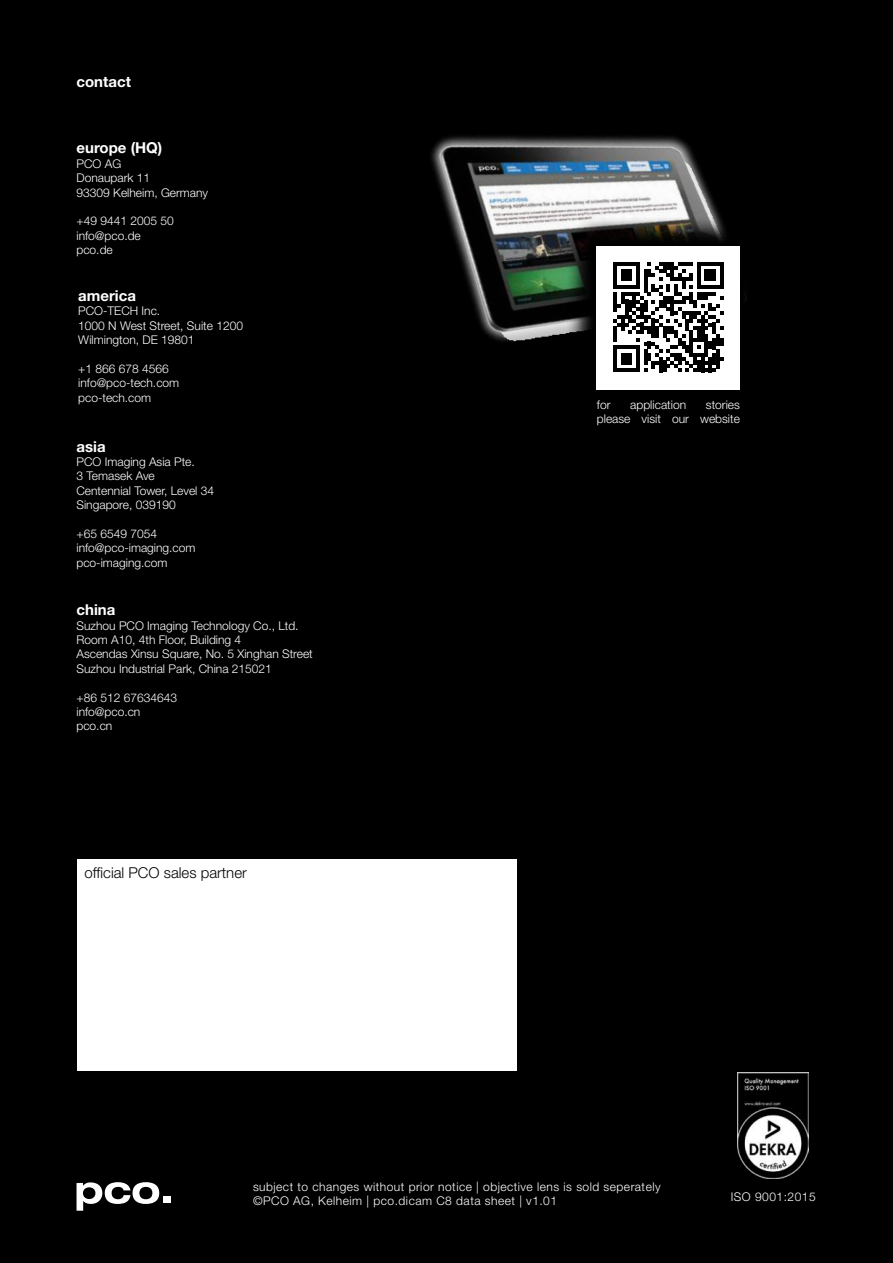
<style>
.page{position:relative;width:893px;height:1263px;background:#000}
.page>*{position:absolute;margin:0;border:0;box-sizing:border-box;transform-origin:0 0}
.t1{font:700 15px "Helvetica Neue LT Std";color:#fff}
.t2{font:300 15px "Helvetica Neue LT Std";color:#010202}
.t3{font:300 12px/14.4px "Helvetica Neue LT Std";color:#fff}
.t4{font:300 12px "Helvetica Neue LT Std";letter-spacing:.04em;color:#fff}
</style>
<div class="page">
<img style="left:344px;top:20px;width:454px;height:453px">
<svg style="left:566px;top:215px;width:205px;height:206px;background:#191918"></svg>
<div style="left:597px;top:247px;width:143px;height:143px;background:#fff"></div>
<svg style="left:613px;top:262px;width:110px;height:110px"></svg>
<img style="left:738px;top:1072px;width:71px;height:106px">
<svg style="left:77px;top:1182px;width:82px;height:29px"></svg>
<div style="left:164px;top:1197px;width:7px;height:6px;background:#fff"></div>
<div style="left:77px;top:860px;width:440px;height:211px;background:#fff"></div>
<p class="t1" style="left:77px;top:73px;width:56px">contact</p>
<p class="t1" style="left:77px;top:139px;width:87px">europe (HQ)</p>
<p class="t3" style="left:77px;top:156px;width:133px">PCO AG<br>Donaupark 11<br>93309 Kelheim, Germany</p>
<p class="t3" style="left:77px;top:214px;width:99px">+49 9441 2005 50 info@pco.de pco.de</p>
<p class="t1" style="left:78px;top:286px;width:59px">america</p>
<p class="t3" style="left:78px;top:303px;width:166px">PCO-TECH Inc.<br>1000 N West Street, Suite 1200<br>Wilmington, DE 19801</p>
<p class="t3" style="left:78px;top:361px;width:102px">+1 866 678 4566 info@pco-tech.com pco-tech.com</p>
<p class="t1" style="left:77px;top:437px;width:31px">asia</p>
<p class="t3" style="left:77px;top:454px;width:139px">PCO Imaging Asia Pte.<br>3 Temasek Ave<br>Centennial Tower, Level 34<br>Singapore, 039190</p>
<p class="t3" style="left:77px;top:526px;width:120px">+65 6549 7054 info@pco-imaging.com pco-imaging.com</p>
<p class="t1" style="left:77px;top:601px;width:40px">china</p>
<p class="t3" style="left:77px;top:618px;width:238px">Suzhou PCO Imaging Technology Co., Ltd.<br>Room A10, 4th Floor, Building 4<br>Ascendas Xinsu Square, No. 5 Xinghan Street Suzhou Industrial Park, China 215021</p>
<p class="t3" style="left:77px;top:690px;width:102px">+86 512 67634643 info@pco.cn pco.cn</p>
<p class="t2" style="left:85px;top:863px;width:164px">official PCO sales partner</p>
<p class="t3" style="left:597px;top:397px;width:15px">for</p>
<p class="t3" style="left:630px;top:397px;width:57px">application</p>
<p class="t3" style="left:597px;top:397px;width:145px;text-align:right">stories<br>please visit our website</p>
<p class="t4" style="left:253px;top:1179px;width:409px">subject to changes without prior notice | objective lens is sold seperately</p>
<p class="t4" style="left:253px;top:1193px;width:306px">©PCO AG, Kelheim | pco.dicam C8 data sheet | v1.01</p>
<p class="t4" style="left:731px;top:1189px;width:86px">ISO 9001:2015</p>
</div>
